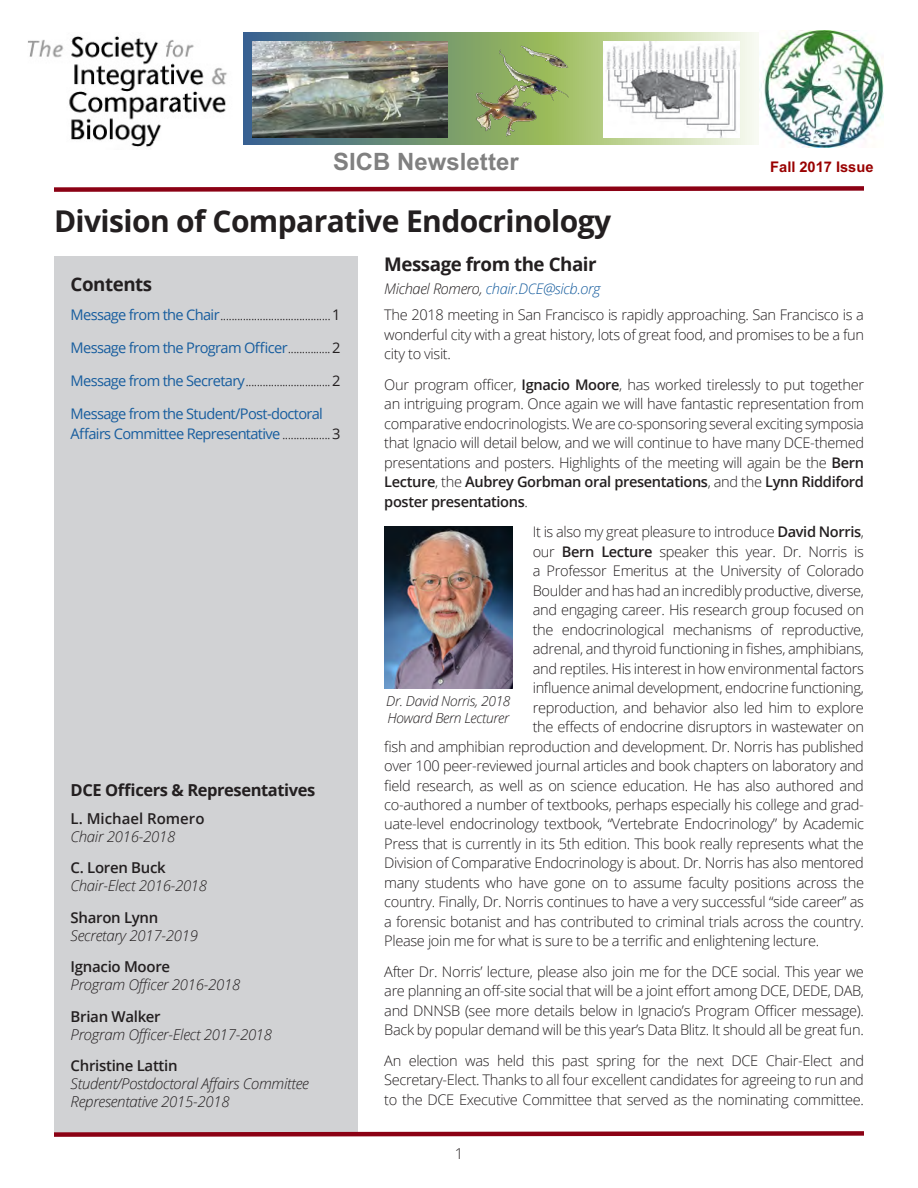
<style>
.page{position:relative;width:918px;height:1188px;background:#fff}
.page>*{position:absolute;margin:0;border:0;box-sizing:border-box;transform-origin:0 0}
.Division{font:700 30px "Open Sans";letter-spacing:-.02em;color:#231f20}
.t1{font:700 23.85px "Arial";color:#808080}
.t2{font:700 18.75px "Open Sans";letter-spacing:-.025em;color:#231f20}
.TOC_Header{font:700 16.5px "Open Sans";letter-spacing:-.025em;color:#231f20}
.t3{font:italic 300 15px/18px "Open Sans";letter-spacing:-.02em;color:#231f20}
.t4{font:600 15px "Open Sans";letter-spacing:-.02em;color:#231f20}
.t5{font:600 15px "Open Sans";color:#231f20}
.t6{font:300 15px "Open Sans";color:#231f20}
.Body{font:300 14.7px/19.5px "Open Sans";letter-spacing:-.025em;color:#231f20;text-align:justify}
.t7{font:14.7px "Open Sans";letter-spacing:-.045em;color:#175d9e}
.Chair{font:italic 300 14.7px "Open Sans";letter-spacing:-.025em;color:#175d9e}
.t8{font:700 14.7px "Arial";color:#900}
.t9{font:italic 300 13.8px/17.2px "Open Sans";letter-spacing:-.025em;color:#231f20}
.s1{font-weight:400;color:#175d9e}
.s2{font-weight:400}
.s3{font-weight:300;color:#231f20}
.s4{color:#231f20}
.s5{font-weight:600}
</style>
<div class="page">
<div style="left:54px;top:256px;width:303px;height:878px;background:#d1d2d4"></div>
<svg style="left:54px;top:1129px;width:810px;height:8px"></svg>
<svg style="left:54px;top:186px;width:810px;height:6px"></svg>
<img style="left:28px;top:36px;width:199px;height:112px">
<svg style="left:243px;top:32px;width:517px;height:113px"></svg>
<img style="left:761px;top:30px;width:122px;height:117px">
<img style="left:603px;top:42px;width:136px;height:96px">
<img style="left:471px;top:42px;width:102px;height:96px">
<img style="left:252px;top:42px;width:195px;height:96px">
<img style="left:384px;top:526px;width:129px;height:162px">
<h2 class="t1" style="left:333px;top:145px;width:187px">SICB Newsletter</h2>
<p class="t8" style="left:770px;top:157px;width:105px">Fall 2017 Issue</p>
<p class="Division" style="left:54px;top:200px;width:559px">Division of Comparative Endocrinology</p>
<p class="t2" style="left:71px;top:271px;width:83px">Contents</p>
<p class="Body" style="left:71px;top:305px;width:272px"><span class="s1">Message from the Chair</span>.......................................<span class="s2">1</span></p>
<p class="t7" style="left:71px;top:338px;width:272px">Message from the Program Officer<span class="s3">...............</span><span class="s4">2</span></p>
<p class="Body" style="left:71px;top:371px;width:272px"><span class="s1">Message from the Secretary</span>..............................<span class="s2">2</span></p>
<p class="t7" style="left:71px;top:404px;width:254px">Message from the Student/Post-doctoral</p>
<p class="t7" style="left:71px;top:423px;width:272px">Affairs Committee Representative <span class="s3">.................</span><span class="s4">3</span></p>
<p class="TOC_Header" style="left:71px;top:778px;width:246px">DCE Officers &amp; Representatives</p>
<p class="t5" style="left:71px;top:808px;width:135px">L. Michael Romero</p>
<p class="t3" style="left:71px;top:827px;width:106px">Chair 2016-2018</p>
<p class="t4" style="left:71px;top:857px;width:97px">C. Loren Buck</p>
<p class="t3" style="left:71px;top:876px;width:138px">Chair-Elect 2016-2018</p>
<p class="t4" style="left:71px;top:907px;width:89px">Sharon Lynn</p>
<p class="t3" style="left:71px;top:926px;width:129px">Secretary 2017-2019</p>
<p class="t4" style="left:71px;top:956px;width:101px">Ignacio Moore</p>
<p class="t3" style="left:71px;top:975px;width:171px">Program Officer 2016-2018</p>
<p class="t4" style="left:71px;top:1006px;width:92px">Brian Walker</p>
<p class="t3" style="left:71px;top:1025px;width:203px">Program Officer-Elect 2017-2018</p>
<p class="t4" style="left:71px;top:1055px;width:108px">Christine Lattin</p>
<p class="t3" style="left:71px;top:1074px;width:240px">Student/Postdoctoral Affairs Committee<br>Representative 2015-2018</p>
<p class="t2" style="left:384px;top:251px;width:214px">Message from the Chair</p>
<p class="Chair" style="left:384px;top:279px;width:218px"><span class="s4">Michael Romero,</span> chair.DCE@sicb.org</p>
<p class="Body" style="left:384px;top:305px;width:481px">The 2018 meeting in San Francisco is rapidly approaching. San Francisco is a wonderful city with a great history, lots of great food, and promises to be a fun city to visit.</p>
<p class="Body" style="left:384px;top:374px;width:481px">Our program officer, <span class="s5">Ignacio Moore</span>, has worked tirelessly to put together an intriguing program. Once again we will have fantastic representation from comparative endocrinologists. We are co-sponsoring several exciting symposia that Ignacio will detail below, and we will continue to have many DCE-themed presentations and posters. Highlights of the meeting will again be the <span class="s5">Bern Lecture</span>, the <span class="s5">Aubrey Gorbman oral presentations</span>, and the <span class="s5">Lynn Riddiford poster presentations</span>.</p>
<p class="Body" style="left:533px;top:522px;width:333px">It is also my great pleasure to introduce <span class="s5">David Norris</span>,</p>
<p class="Body" style="left:533px;top:541px;width:333px">our <span class="s5">Bern Lecture</span> speaker this year. Dr. Norris is</p>
<p class="Body" style="left:533px;top:561px;width:333px">a Professor Emeritus at the University of Colorado</p>
<p class="Body" style="left:533px;top:580px;width:333px">Boulder and has had an incredibly productive, diverse,</p>
<p class="Body" style="left:533px;top:600px;width:333px">and engaging career. His research group focused on</p>
<p class="Body" style="left:533px;top:619px;width:333px">the endocrinological mechanisms of reproductive,</p>
<p class="Body" style="left:533px;top:639px;width:333px">adrenal, and thyroid functioning in fishes, amphibians,</p>
<p class="Body" style="left:533px;top:658px;width:333px">and reptiles. His interest in how environmental factors</p>
<p class="Body" style="left:533px;top:678px;width:333px">influence animal development, endocrine functioning,</p>
<p class="Body" style="left:533px;top:697px;width:333px">reproduction, and behavior also led him to explore</p>
<p class="Body" style="left:533px;top:717px;width:333px">the effects of endocrine disruptors in wastewater on</p>
<p class="Body" style="left:384px;top:736px;width:481px">fish and amphibian reproduction and development. Dr. Norris has published</p>
<p class="Body" style="left:384px;top:756px;width:481px">over 100 peer-reviewed journal articles and book chapters on laboratory and</p>
<p class="Body" style="left:384px;top:775px;width:481px">field research, as well as on science education. He has also authored and</p>
<p class="Body" style="left:384px;top:795px;width:481px">co-authored a number of textbooks, perhaps especially his college and grad-</p>
<p class="Body" style="left:384px;top:814px;width:481px">uate-level endocrinology textbook, “Vertebrate Endocrinology” by Academic</p>
<p class="Body" style="left:384px;top:834px;width:481px">Press that is currently in its 5th edition. This book really represents what the</p>
<p class="Body" style="left:384px;top:853px;width:481px">Division of Comparative Endocrinology is about. Dr. Norris has also mentored</p>
<p class="Body" style="left:384px;top:873px;width:481px">many students who have gone on to assume faculty positions across the</p>
<p class="Body" style="left:384px;top:892px;width:481px">country. Finally, Dr. Norris continues to have a very successful “side career” as</p>
<p class="Body" style="left:384px;top:911px;width:481px">a forensic botanist and has contributed to criminal trials across the country.</p>
<p class="Body" style="left:384px;top:931px;width:437px">Please join me for what is sure to be a terrific and enlightening lecture.</p>
<p class="Body" style="left:384px;top:961px;width:481px">After Dr. Norris’ lecture, please also join me for the DCE social. This year we are planning an off-site social that will be a joint effort among DCE, DEDE, DAB, and DNNSB (see more details below in Ignacio’s Program Officer message).<br>Back by popular demand will be this year’s Data Blitz. It should all be great fun.</p>
<p class="Body" style="left:384px;top:1050px;width:481px">An election was held this past spring for the next DCE Chair-Elect and Secretary-Elect. Thanks to all four excellent candidates for agreeing to run and to the DCE Executive Committee that served as the nominating committee.</p>
<p class="t9" style="left:386px;top:692px;width:126px">Dr. David Norris, 2018<br>Howard Bern Lecturer</p>
<p class="t6" style="left:455px;top:1143px;width:10px">1</p>
</div>
